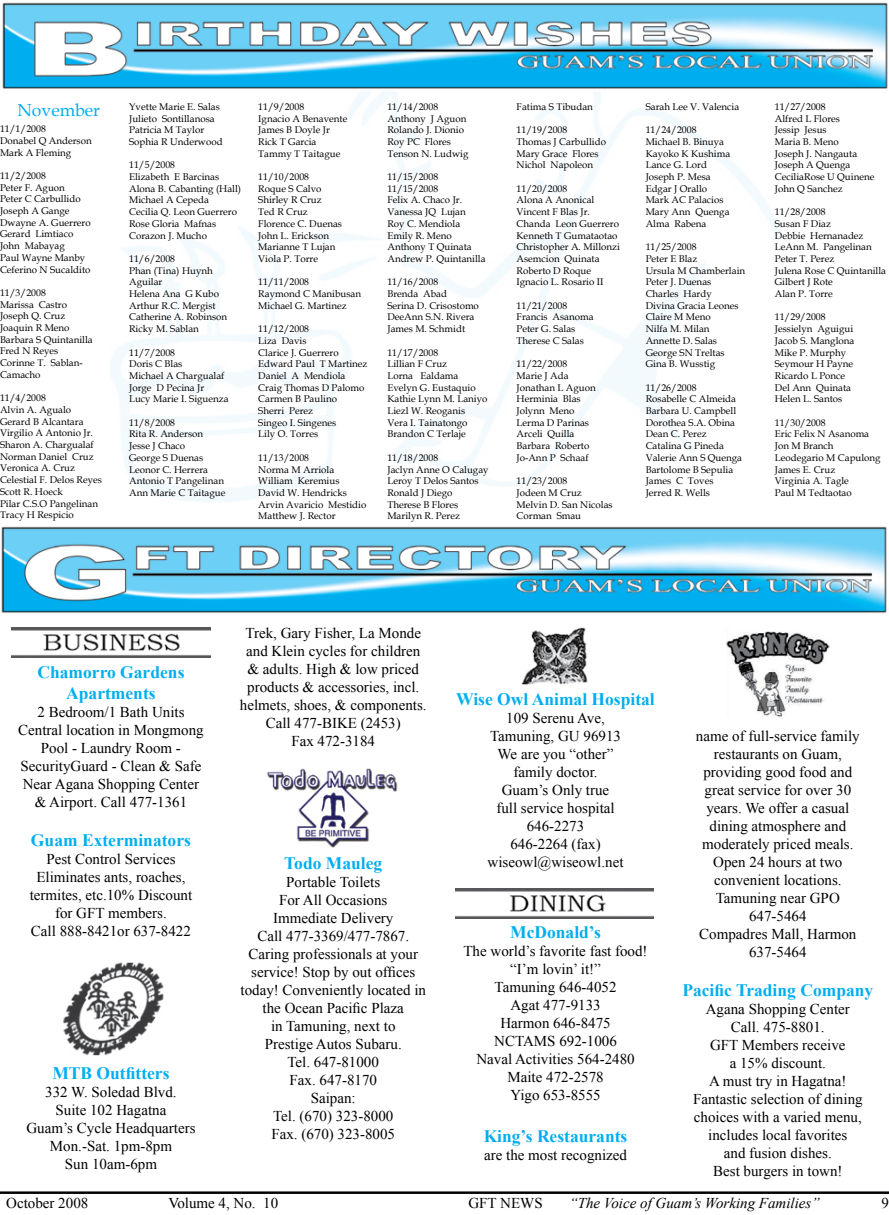
<style>
.page{position:relative;width:889px;height:1215px;background:#fff}
.page>*{position:absolute;margin:0;border:0;box-sizing:border-box;transform-origin:0 0}
.t1{font:700 17.5px/21px "Times New Roman";color:#00aeef;text-align:center}
.t2{font:17.5px "Book Antiqua";color:#00aeef}
.t3{font:15px/18px "Times New Roman";color:#000;text-align:center}
.t4{font:italic 15px "Times New Roman";color:#000}
.t5{font:9.75px/11.8px "Book Antiqua";color:#000}
</style>
<div class="page">
<hr style="left:0;top:1191px;width:889px;height:3px;background:#000">
<img style="left:11px;top:627px;width:200px;height:30px">
<img style="left:63px;top:962px;width:101px;height:94px">
<img style="left:267px;top:768px;width:131px;height:80px">
<img style="left:522px;top:627px;width:66px;height:57px">
<img style="left:456px;top:888px;width:198px;height:30px">
<img style="left:726px;top:631px;width:103px;height:86px">
<img style="left:1px;top:526px;width:886px;height:87px">
<img style="left:2px;top:2px;width:886px;height:88px">
<h1 class="t2" style="left:17px;top:98px;width:84px">November</h1>
<p class="t5" style="left:0;top:123px;width:93px">11/1/2008<br>Donabel Q Anderson<br>Mark A Fleming</p>
<p class="t5" style="left:0;top:170px;width:92px">11/2/2008<br>Peter F. Aguon<br>Peter C Carbullido<br>Joseph A Gange<br>Dwayne A. Guerrero<br>Gerard Limtiaco<br>John Mabayag<br>Paul Wayne Manby<br>Ceferino N Sucaldito</p>
<p class="t5" style="left:0;top:287px;width:94px">11/3/2008<br>Marissa Castro<br>Joseph Q. Cruz<br>Joaquin R Meno<br>Barbara S Quintanilla<br>Fred N Reyes<br>Corinne T. Sablan-<br>Camacho</p>
<p class="t5" style="left:0;top:392px;width:104px">11/4/2008<br>Alvin A. Agualo<br>Gerard B Alcantara<br>Virgilio A Antonio Jr.<br>Sharon A. Chargualaf<br>Norman Daniel Cruz<br>Veronica A. Cruz<br>Celestial F. Delos Reyes<br>Scott R. Hoeck<br>Pilar C.S.O Pangelinan<br>Tracy H Respicio</p>
<p class="t5" style="left:129px;top:100px;width:95px">Yvette Marie E. Salas<br>Julieto Sontillanosa<br>Patricia M Taylor<br>Sophia R Underwood</p>
<p class="t5" style="left:129px;top:159px;width:113px">11/5/2008<br>Elizabeth E Barcinas<br>Alona B. Cabanting (Hall)<br>Michael A Cepeda<br>Cecilia Q. Leon Guerrero<br>Rose Gloria Mafnas<br>Corazon J. Mucho</p>
<p class="t5" style="left:129px;top:253px;width:100px">11/6/2008<br>Phan (Tina) Huynh<br>Aguilar<br>Helena Ana G Kubo<br>Arthur R.C. Mergist<br>Catherine A. Robinson<br>Ricky M. Sablan</p>
<p class="t5" style="left:129px;top:346px;width:101px">11/7/2008<br>Doris C Blas<br>Michael A Chargualaf<br>Jorge D Pecina Jr<br>Lucy Marie I. Siguenza</p>
<p class="t5" style="left:129px;top:416px;width:98px">11/8/2008<br>Rita R. Anderson<br>Jesse J Chaco<br>George S Duenas<br>Leonor C. Herrera<br>Antonio T Pangelinan<br>Ann Marie C Taitague</p>
<p class="t5" style="left:258px;top:100px;width:91px">11/9/2008<br>Ignacio A Benavente<br>James B Doyle Jr<br>Rick T Garcia<br>Tammy T Taitague</p>
<p class="t5" style="left:258px;top:171px;width:85px">11/10/2008<br>Roque S Calvo<br>Shirley R Cruz<br>Ted R Cruz<br>Florence C. Duenas<br>John L. Erickson<br>Marianne T Lujan<br>Viola P. Torre</p>
<p class="t5" style="left:258px;top:276px;width:104px">11/11/2008<br>Raymond C Manibusan<br>Michael G. Martinez</p>
<p class="t5" style="left:258px;top:323px;width:111px">11/12/2008<br>Liza Davis<br>Clarice J. Guerrero<br>Edward Paul T Martinez<br>Daniel A Mendiola<br>Craig Thomas D Palomo<br>Carmen B Paulino<br>Sherri Perez<br>Singeo I. Singenes<br>Lily O. Torres</p>
<p class="t5" style="left:258px;top:451px;width:110px">11/13/2008<br>Norma M Arriola<br>William Keremius<br>David W. Hendricks<br>Arvin Avaricio Mestidio<br>Matthew J. Rector</p>
<p class="t5" style="left:387px;top:100px;width:83px">11/14/2008<br>Anthony J Aguon<br>Rolando J. Dionio<br>Roy PC Flores<br>Tenson N. Ludwig</p>
<p class="t5" style="left:387px;top:171px;width:100px">11/15/2008<br>11/15/2008<br>Felix A. Chaco Jr.<br>Vanessa JQ Lujan<br>Roy C. Mendiola<br>Emily R. Meno<br>Anthony T Quinata<br>Andrew P. Quintanilla</p>
<p class="t5" style="left:387px;top:276px;width:93px">11/16/2008<br>Brenda Abad<br>Serina D. Crisostomo<br>DeeAnn S.N. Rivera<br>James M. Schmidt</p>
<p class="t5" style="left:387px;top:346px;width:102px">11/17/2008<br>Lillian F Cruz<br>Lorna Ealdama<br>Evelyn G. Eustaquio<br>Kathie Lynn M. Laniyo<br>Liezl W. Reoganis<br>Vera I. Tainatongo<br>Brandon C Terlaje</p>
<p class="t5" style="left:387px;top:451px;width:103px">11/18/2008<br>Jaclyn Anne O Calugay<br>Leroy T Delos Santos<br>Ronald J Diego<br>Therese B Flores<br>Marilyn R. Perez</p>
<p class="t5" style="left:516px;top:100px;width:78px">Fatima S Tibudan</p>
<p class="t5" style="left:516px;top:124px;width:91px">11/19/2008<br>Thomas J Carbullido<br>Mary Grace Flores<br>Nichol Napoleon</p>
<p class="t5" style="left:516px;top:182px;width:105px">11/20/2008<br>Alona A Anonical<br>Vincent F Blas Jr.<br>Chanda Leon Guerrero<br>Kenneth T Gumataotao<br>Christopher A. Millonzi<br>Asemcion Quinata<br>Roberto D Roque<br>Ignacio L. Rosario II</p>
<p class="t5" style="left:516px;top:299px;width:79px">11/21/2008<br>Francis Asanoma<br>Peter G. Salas<br>Therese C Salas</p>
<p class="t5" style="left:516px;top:358px;width:81px">11/22/2008<br>Marie J Ada<br>Jonathan L Aguon<br>Herminia Blas<br>Jolynn Meno<br>Lerma D Parinas<br>Arceli Quilla<br>Barbara Roberto<br>Jo-Ann P Schaaf</p>
<p class="t5" style="left:516px;top:475px;width:98px">11/23/2008<br>Jodeen M Cruz<br>Melvin D. San Nicolas<br>Corman Smau</p>
<p class="t5" style="left:646px;top:100px;width:95px">Sarah Lee V. Valencia</p>
<p class="t5" style="left:646px;top:124px;width:86px">11/24/2008<br>Michael B. Binuya<br>Kayoko K Kushima<br>Lance G. Lord<br>Joseph P. Mesa<br>Edgar J Orallo<br>Mark AC Palacios<br>Mary Ann Quenga<br>Alma Rabena</p>
<p class="t5" style="left:646px;top:241px;width:101px">11/25/2008<br>Peter E Blaz<br>Ursula M Chamberlain<br>Peter J. Duenas<br>Charles Hardy<br>Divina Gracia Leones<br>Claire M Meno<br>Nilfa M. Milan<br>Annette D. Salas<br>George SN Treltas<br>Gina B. Wusstig</p>
<p class="t5" style="left:646px;top:381px;width:98px">11/26/2008<br>Rosabelle C Almeida<br>Barbara U. Campbell<br>Dorothea S.A. Obina<br>Dean C. Perez<br>Catalina G Pineda<br>Valerie Ann S Quenga<br>Bartolome B Sepulia<br>James C Toves<br>Jerred R. Wells</p>
<p class="t5" style="left:775px;top:100px;width:101px">11/27/2008<br>Alfred L Flores<br>Jessip Jesus<br>Maria B. Meno<br>Joseph J. Nangauta<br>Joseph A Quenga<br>CeciliaRose U Quinene<br>John Q Sanchez</p>
<p class="t5" style="left:775px;top:206px;width:113px">11/28/2008<br>Susan F Diaz<br>Debbie Hernanadez<br>LeAnn M. Pangelinan<br>Peter T. Perez<br>Julena Rose C Quintanilla<br>Gilbert J Rote<br>Alan P. Torre</p>
<p class="t5" style="left:775px;top:311px;width:81px">11/29/2008<br>Jessielyn Aguigui<br>Jacob S. Manglona<br>Mike P. Murphy<br>Seymour H Payne<br>Ricardo L Ponce<br>Del Ann Quinata<br>Helen L. Santos</p>
<p class="t5" style="left:775px;top:416px;width:107px">11/30/2008<br>Eric Felix N Asanoma<br>Jon M Branch<br>Leodegario M Capulong<br>James E. Cruz<br>Virginia A. Tagle<br>Paul M Tedtaotao</p>
<h1 class="t1" style="left:37px;top:662px;width:148px">Chamorro Gardens<br>Apartments</h1>
<h2 class="t3" style="left:18px;top:703px;width:187px">2 Bedroom/1 Bath Units<br>Central location in Mongmong<br>Pool - Laundry Room -<br>SecurityGuard - Clean &amp; Safe<br>Near Agana Shopping Center &amp; Airport. Call 477-1361</h2>
<h1 class="t1" style="left:31px;top:830px;width:161px">Guam Exterminators</h1>
<h2 class="t3" style="left:30px;top:850px;width:164px">Pest Control Services<br>Eliminates ants, roaches, termites, etc.10% Discount for GFT members.<br>Call 888-8421or 637-8422</h2>
<h1 class="t1" style="left:52px;top:1063px;width:119px">MTB Outfitters</h1>
<h2 class="t3" style="left:26px;top:1083px;width:171px">332 W. Soledad Blvd.<br>Suite 102 Hagatna<br>Guam’s Cycle Headquarters<br>Mon.-Sat. 1pm-8pm<br>Sun 10am-6pm</h2>
<h2 class="t3" style="left:240px;top:624px;width:188px">Trek, Gary Fisher, La Monde and Klein cycles for children &amp; adults. High &amp; low priced products &amp; accessories, incl. helmets, shoes, &amp; components.<br>Call 477-BIKE (2453)<br>Fax 472-3184</h2>
<h1 class="t1" style="left:284px;top:853px;width:100px">Todo Mauleg</h1>
<p class="t3" style="left:240px;top:873px;width:187px">Portable Toilets<br>For All Occasions<br>Immediate Delivery<br>Call 477-3369/477-7867.<br>Caring professionals at your service! Stop by out offices today! Conveniently located in the Ocean Pacific Plaza<br>in Tamuning, next to<br>Prestige Autos Subaru.<br>Tel. 647-81000<br>Fax. 647-8170<br>Saipan:<br>Tel. (670) 323-8000<br>Fax. (670) 323-8005</p>
<h1 class="t1" style="left:456px;top:688px;width:200px">Wise Owl Animal Hospital</h1>
<h2 class="t3" style="left:487px;top:709px;width:137px">109 Serenu Ave,<br>Tamuning, GU 96913<br>We are you “other” family doctor.<br>Guam’s Only true<br>full service hospital<br>646-2273<br>646-2264 (fax) wiseowl@wiseowl.net</h2>
<h1 class="t1" style="left:510px;top:921px;width:92px">McDonald’s</h1>
<h2 class="t3" style="left:463px;top:942px;width:186px">The world’s favorite fast food! “I’m lovin’ it!”<br>Tamuning 646-4052<br>Agat 477-9133<br>Harmon 646-8475<br>NCTAMS 692-1006<br>Naval Activities 564-2480<br>Maite 472-2578<br>Yigo 653-8555</h2>
<h1 class="t1" style="left:484px;top:1125px;width:145px">King’s Restaurants</h1>
<h2 class="t3" style="left:484px;top:1146px;width:144px">are the most recognized</h2>
<p class="t3" style="left:696px;top:727px;width:165px">name of full-service family restaurants on Guam, providing good food and great service for over 30 years. We offer a casual dining atmosphere and moderately priced meals.<br>Open 24 hours at two convenient locations.<br>Tamuning near GPO<br>647-5464<br>Compadres Mall, Harmon<br>637-5464</p>
<h1 class="t1" style="left:682px;top:979px;width:192px">Pacific Trading Company</h1>
<h2 class="t3" style="left:693px;top:1000px;width:171px">Agana Shopping Center<br>Call. 475-8801.<br>GFT Members receive<br>a 15% discount.<br>A must try in Hagatna!<br>Fantastic selection of dining choices with a varied menu, includes local favorites<br>and fusion dishes.<br>Best burgers in town!</h2>
<h2 class="t3" style="left:6px;top:1194px;width:84px">October 2008</h2>
<h2 class="t3" style="left:168px;top:1194px;width:111px">Volume 4, No. 10</h2>
<h2 class="t3" style="left:468px;top:1194px;width:76px">GFT NEWS</h2>
<h2 class="t4" style="left:569px;top:1193px;width:252px">“The Voice of Guam’s Working Families”</h2>
<h2 class="t3" style="left:881px;top:1194px;width:9px">9</h2>
</div>
